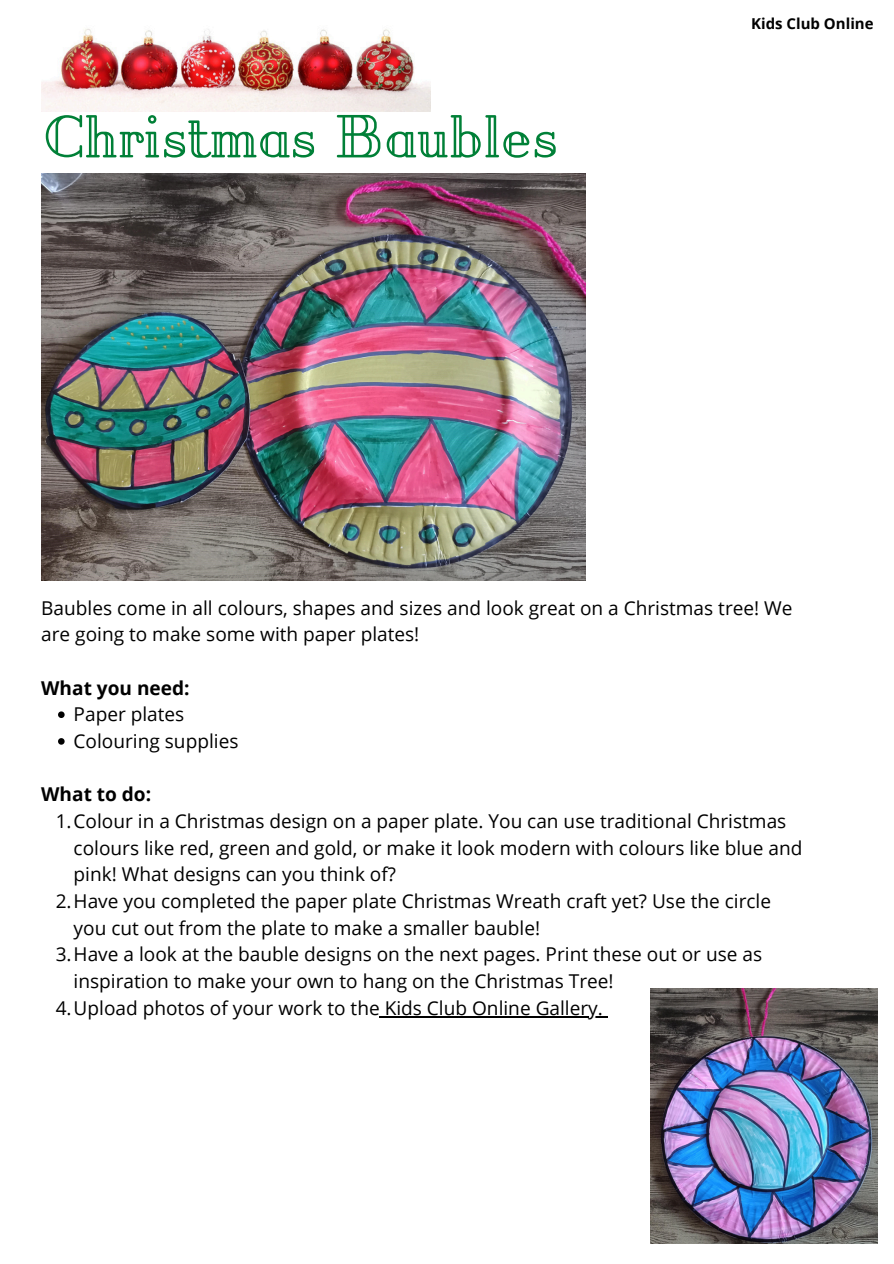
<style>
.page{position:relative;width:894px;height:1264px;background:#fff}
.page>*{position:absolute;margin:0;border:0;box-sizing:border-box;transform-origin:0 0}
.t1{font:58.65px "Pirou";color:#008037}
.t2{font:19.05px/26.7px "Open Sans";color:#000}
.t3{font:700 19.05px "Open Sans";color:#000}
.t4{font:700 15px "Open Sans";color:#000}
</style>
<div class="page">
<svg style="left:58px;top:711px;width:7px;height:7px"></svg>
<svg style="left:58px;top:738px;width:7px;height:6px"></svg>
<hr style="left:379px;top:1015px;width:223px;height:2px;background:#000">
<img style="left:41px;top:28px;width:389px;height:84px">
<img style="left:41px;top:173px;width:544px;height:408px">
<img style="left:650px;top:988px;width:227px;height:255px">
<p class="t1" style="left:41px;top:102px;width:518px">Christmas Baubles</p>
<p class="t4" style="left:751px;top:13px;width:124px">Kids Club Online</p>
<p class="t2" style="left:41px;top:594px;width:752px">Baubles come in all colours, shapes and sizes and look great on a Christmas tree! We are going to make some with paper plates!</p>
<h1 class="t3" style="left:41px;top:674px;width:150px">What you need:</h1>
<p class="t2" style="left:74px;top:700px;width:112px">Paper plates</p>
<p class="t2" style="left:74px;top:727px;width:166px">Colouring supplies</p>
<h3 class="t3" style="left:41px;top:781px;width:111px">What to do:</h3>
<h2 class="t2" style="left:74px;top:807px;width:730px;text-indent:-18px">1.Colour in a Christmas design on a paper plate. You can use traditional Christmas colours like red, green and gold, or make it look modern with colours like blue and pink! What designs can you think of?</h2>
<p class="t2" style="left:74px;top:887px;width:698px;text-indent:-18px">2.Have you completed the paper plate Christmas Wreath craft yet? Use the circle you cut out from the plate to make a smaller bauble!</p>
<p class="t2" style="left:74px;top:940px;width:689px;text-indent:-18px">3.Have a look at the bauble designs on the next pages. Print these out or use as inspiration to make your own to hang on the Christmas Tree!</p>
<p class="t2" style="left:56px;top:993px;width:548px">4.Upload photos of your work to the Kids Club Online Gallery.</p>
</div>
